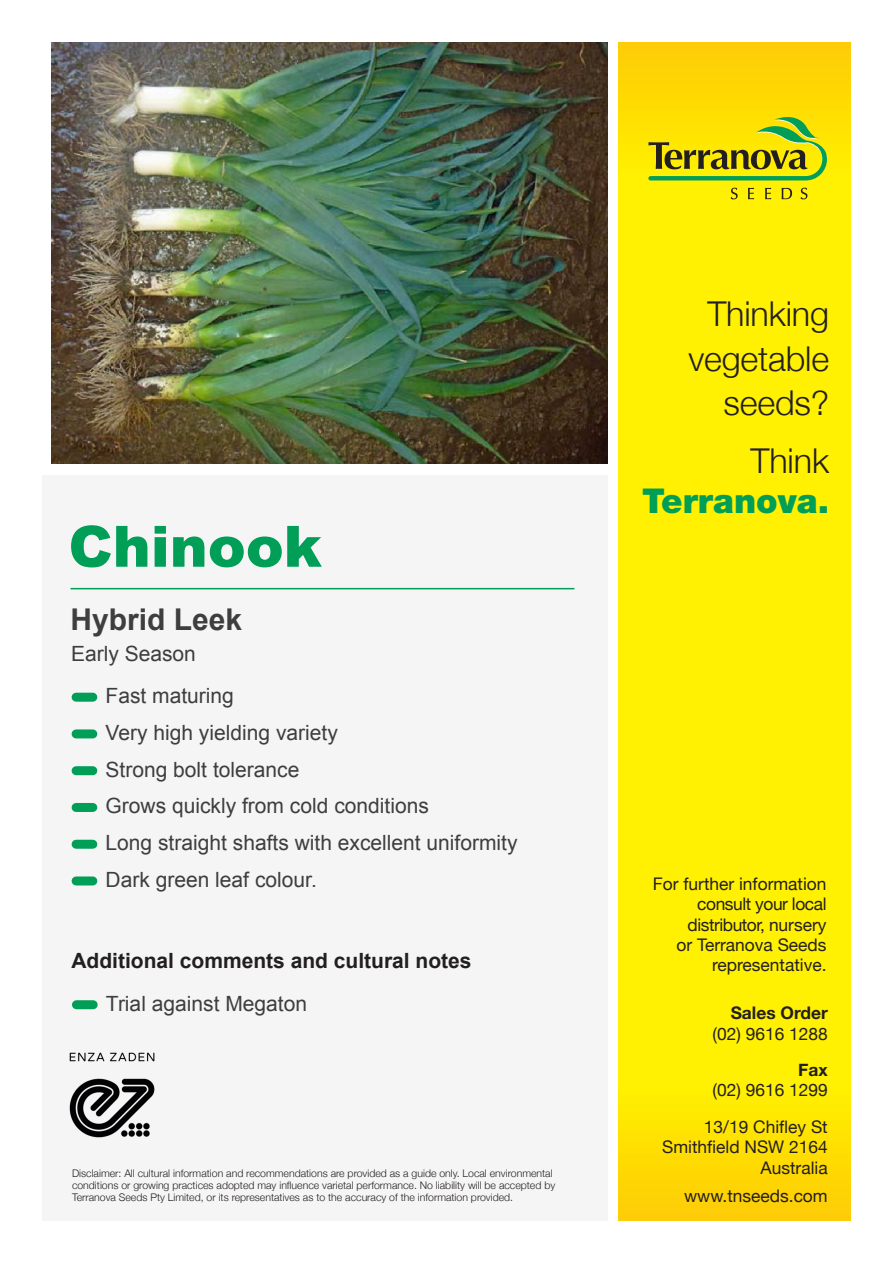
<style>
.page{position:relative;width:893px;height:1263px;background:#fff}
.page>*{position:absolute;margin:0;border:0;box-sizing:border-box;transform-origin:0 0}
.t1{font:900 57px "Arial";color:#009e57}
.t2{font:300 34.2px/44.5px "Helvetica Neue";letter-spacing:-.005em;color:#231f20;text-align:right}
.t3{font:900 34.2px/40.7px "Helvetica Neue LT Pro";color:#009e57;text-align:right}
.t4{font:700 30px "Arial";color:#3e3e3f}
.t5{font:21px "Arial";color:#3e3e3f}
.t6{font:700 21px "Arial";color:#231f20}
.t7{font:17.4px/20.2px "Helvetica Neue";color:#231f20;text-align:right}
.t8{font:300 10.5px/12px "Helvetica Neue";color:#231f20}
.s1{font-family:"Helvetica Neue";font-weight:300;color:#231f20}
.s2{font-weight:700}
</style>
<div class="page">
<div style="left:43px;top:475px;width:564px;height:745px;background:#f5f5f6"></div>
<img style="left:52px;top:43px;width:555px;height:420px">
<div style="left:76px;top:1000px;width:17px;height:9px;background:#009e57"></div>
<div style="left:76px;top:693px;width:17px;height:9px;background:#009e57"></div>
<div style="left:76px;top:729px;width:17px;height:9px;background:#009e57"></div>
<div style="left:76px;top:766px;width:17px;height:9px;background:#009e57"></div>
<div style="left:76px;top:803px;width:17px;height:9px;background:#009e57"></div>
<div style="left:76px;top:840px;width:17px;height:9px;background:#009e57"></div>
<div style="left:76px;top:876px;width:17px;height:9px;background:#009e57"></div>
<svg style="left:618px;top:42px;width:232px;height:575px;background:#feec01"></svg>
<svg style="left:618px;top:617px;width:232px;height:603px;background:#feec01"></svg>
<svg style="left:731px;top:188px;width:7px;height:11px"></svg>
<svg style="left:748px;top:188px;width:6px;height:11px"></svg>
<svg style="left:765px;top:188px;width:6px;height:11px"></svg>
<svg style="left:782px;top:188px;width:10px;height:11px"></svg>
<svg style="left:801px;top:188px;width:6px;height:11px"></svg>
<svg style="left:648px;top:117px;width:179px;height:63px;background:#c0c211"></svg>
<hr style="left:71px;top:588px;width:503px;height:1px;background:#009e57">
<img style="left:69px;top:1052px;width:86px;height:86px">
<p class="t1" style="left:68px;top:505px;width:255px">Chinook</p>
<p class="t4" style="left:71px;top:600px;width:173px">Hybrid Leek</p>
<p class="t5" style="left:71px;top:640px;width:126px">Early Season</p>
<p class="t5" style="left:106px;top:682px;width:130px">Fast maturing</p>
<p class="t5" style="left:106px;top:719px;width:234px">Very high yielding variety</p>
<p class="t5" style="left:106px;top:755px;width:195px">Strong bolt tolerance</p>
<p class="t5" style="left:106px;top:792px;width:325px">Grows quickly from cold conditions</p>
<p class="t5" style="left:106px;top:829px;width:414px">Long straight shafts with excellent uniformity</p>
<p class="t5" style="left:106px;top:866px;width:213px">Dark green leaf colour.</p>
<p class="t6" style="left:71px;top:947px;width:402px">Additional comments and cultural notes</p>
<p class="t5" style="left:106px;top:989px;width:203px">Trial against Megaton</p>
<p class="t8" style="left:72px;top:1166px;width:485px">Disclaimer: All cultural information and recommendations are provided as a guide only. Local environmental conditions or growing practices adopted may influence varietal performance. No liability will be accepted by<br>Terranova Seeds Pty Limited, or its representatives as to the accuracy of the information provided.</p>
<p class="t2" style="left:688px;top:289px;width:142px">Thinking vegetable seeds?</p>
<p class="t3" style="left:642px;top:440px;width:188px"><span class="s1">Think<br></span>Terranova.</p>
<p class="t7" style="left:653px;top:875px;width:175px">For further information consult your local distributor, nursery<br>or Terranova Seeds representative.</p>
<p class="t7" style="left:713px;top:1004px;width:117px"><span class="s2">Sales Order </span>(02) 9616 1288</p>
<p class="t7" style="left:713px;top:1061px;width:117px"><span class="s2">Fax<br></span>(02) 9616 1299</p>
<p class="t7" style="left:662px;top:1118px;width:167px">13/19 Chifley St<br>Smithfield NSW 2164<br>Australia</p>
<p class="t7" style="left:684px;top:1187px;width:145px">www.tnseeds.com</p>
</div>
